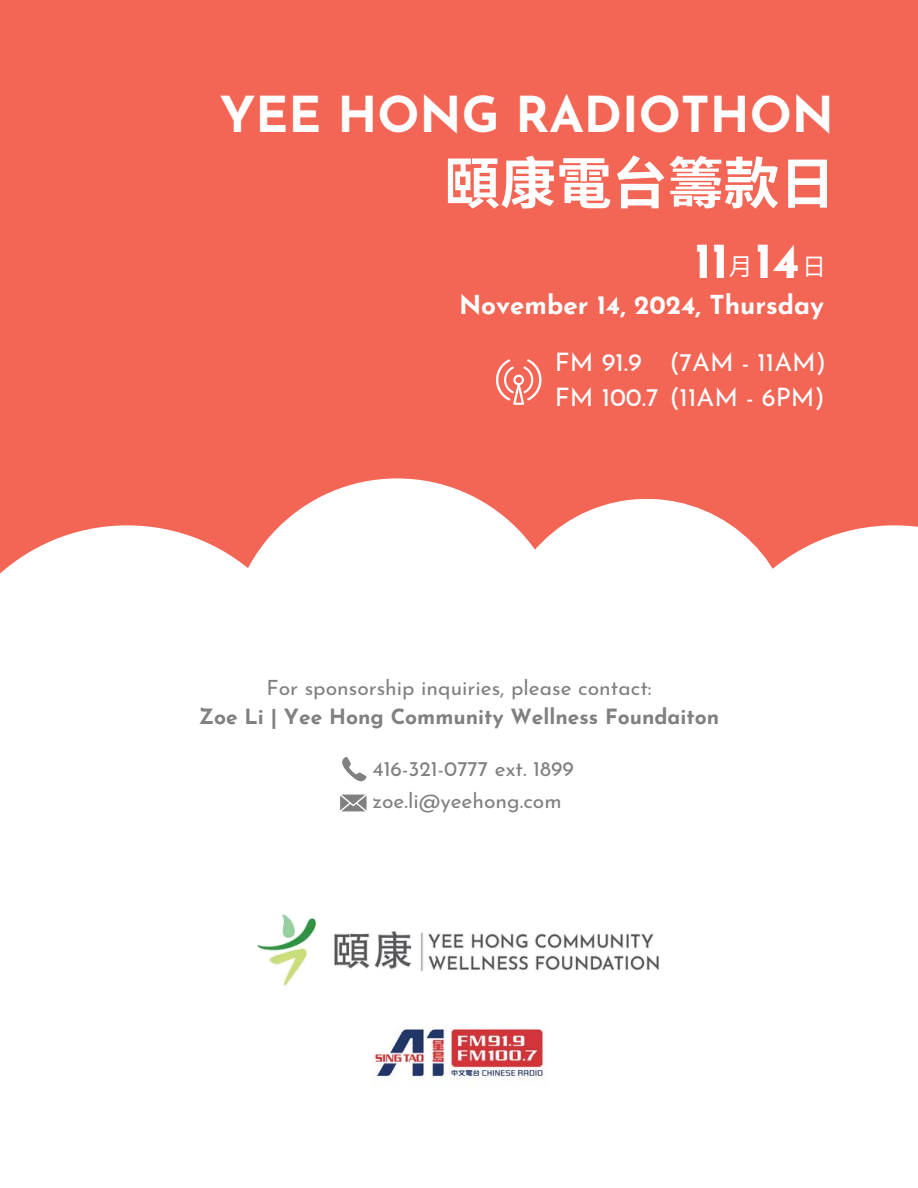
<style>
.page{position:relative;width:918px;height:1188px;background:#f36656}
.page>*{position:absolute;margin:0;border:0;box-sizing:border-box;transform-origin:0 0}
.t1{font:700 55.95px "Noto Sans CJ Ksc";color:#fff}
.t2{font:700 49.5px "Josefin Sans";color:#fff}
.t3{font:700 26.1px "Josefin Sans";color:#fff}
.t4{font:25.5px/34.8px "Josefin Sans";color:#fff}
.t5{font:24px "Noto Sans CJ Ksc";color:#fff}
.t6{font:21px "Josefin Sans";color:#808080}
.t7{font:700 21px "Josefin Sans";color:#808080}
</style>
<div class="page">
<div style="left:0;top:707px;width:918px;height:481px;background:#fff"></div>
<svg style="left:0;top:525px;width:250px;height:182px;background:#fdf1f0"></svg>
<div style="left:228px;top:478px;width:338px;height:338px;background:#fff;border-radius:50%"></div>
<div style="left:498px;top:499px;width:297px;height:297px;background:#fff;border-radius:50%"></div>
<div style="left:702px;top:525px;width:216px;height:384px;background:#fff"></div>
<img style="left:257px;top:914px;width:403px;height:72px">
<svg style="left:342px;top:757px;width:24px;height:25px"></svg>
<svg style="left:340px;top:795px;width:26px;height:16px"></svg>
<svg style="left:496px;top:359px;width:46px;height:46px"></svg>
<img style="left:374px;top:1028px;width:172px;height:52px">
<p class="t2" style="left:220px;top:95px;width:616px">YEE HONG RADIOTHON</p>
<h4 class="t1" style="left:444px;top:139px;width:376px">頤康電台籌款日</h4>
<p class="t2" style="left:695px;top:241px;width:36px">11</p>
<p class="t5" style="left:729px;top:247px;width:20px">月</p>
<p class="t2" style="left:756px;top:241px;width:46px">14</p>
<p class="t5" style="left:802px;top:247px;width:17px">日</p>
<p class="t3" style="left:459px;top:294px;width:367px">November 14, 2024, Thursday</p>
<h3 class="t4" style="left:669px;top:347px;width:158px">(7AM - 11AM)</h3>
<h3 class="t4" style="left:555px;top:347px;width:271px">FM 91.9<br>FM 100.7 (11AM - 6PM)</h3>
<h1 class="t6" style="left:266px;top:679px;width:387px">For sponsorship inquiries, please contact:</h1>
<p class="t7" style="left:199px;top:708px;width:522px">Zoe Li | Yee Hong Community Wellness Foundaiton</p>
<p class="t6" style="left:372px;top:760px;width:203px">416-321-0777 ext. 1899</p>
<p class="t6" style="left:372px;top:793px;width:191px">zoe.li@yeehong.com</p>
</div>
